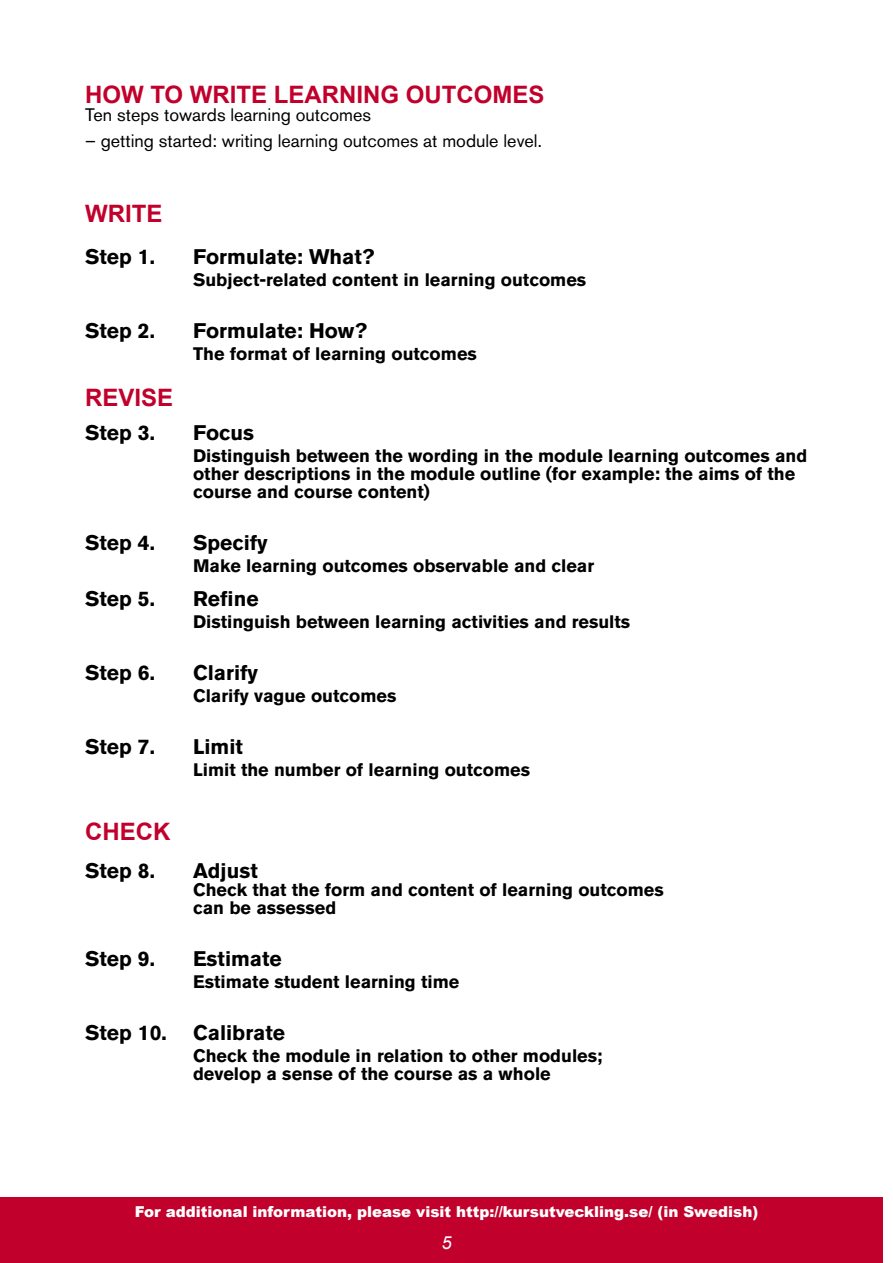
<style>
.page{position:relative;width:893px;height:1263px;background:#fff}
.page>*{position:absolute;margin:0;border:0;box-sizing:border-box;transform-origin:0 0}
.t1{font:700 24px "Arial";color:#c1002b}
.t2{font:700 21px "Akzidenz Grotesk BQ";color:#000}
.t3{font:700 18px/18px "Akzidenz Grotesk BQ";color:#000}
.t4{font:18px "Akzidenz Grotesk BQ";color:#000}
.t5{font:900 15px "Arial";color:#fff}
</style>
<div class="page">
<div style="left:0;top:1197px;width:883px;height:66px;background:#c1002b"></div>
<h1 class="t1" style="left:85px;top:78px;width:461px">HOW TO WRITE LEARNING OUTCOMES</h1>
<p class="t4" style="left:85px;top:104px;width:288px">Ten steps towards learning outcomes</p>
<p class="t4" style="left:85px;top:130px;width:458px">– getting started: writing learning outcomes at module level.</p>
<h1 class="t1" style="left:85px;top:197px;width:79px">WRITE</h1>
<p class="t2" style="left:85px;top:244px;width:71px">Step 1.</p>
<p class="t2" style="left:193px;top:244px;width:183px">Formulate: What?</p>
<p class="t3" style="left:193px;top:271px;width:395px">Subject-related content in learning outcomes</p>
<p class="t2" style="left:85px;top:318px;width:71px">Step 2.</p>
<p class="t2" style="left:193px;top:318px;width:176px">Formulate: How?</p>
<p class="t3" style="left:193px;top:345px;width:285px">The format of learning outcomes</p>
<h1 class="t1" style="left:85px;top:382px;width:90px">REVISE</h1>
<p class="t2" style="left:85px;top:420px;width:71px">Step 3.</p>
<p class="t2" style="left:193px;top:420px;width:63px">Focus</p>
<p class="t3" style="left:193px;top:447px;width:616px">Distinguish between the wording in the module learning outcomes and other descriptions in the module outline (for example: the aims of the course and course content)</p>
<p class="t2" style="left:85px;top:530px;width:71px">Step 4.</p>
<p class="t2" style="left:193px;top:530px;width:76px">Specify</p>
<p class="t3" style="left:193px;top:557px;width:403px">Make learning outcomes observable and clear</p>
<p class="t2" style="left:85px;top:586px;width:71px">Step 5.</p>
<p class="t2" style="left:193px;top:586px;width:67px">Refine</p>
<p class="t3" style="left:193px;top:613px;width:439px">Distinguish between learning activities and results</p>
<p class="t2" style="left:85px;top:660px;width:71px">Step 6.</p>
<p class="t2" style="left:193px;top:660px;width:67px">Clarify</p>
<p class="t3" style="left:193px;top:687px;width:205px">Clarify vague outcomes</p>
<p class="t2" style="left:85px;top:734px;width:71px">Step 7.</p>
<p class="t2" style="left:193px;top:734px;width:51px">Limit</p>
<p class="t3" style="left:193px;top:761px;width:339px">Limit the number of learning outcomes</p>
<h1 class="t1" style="left:85px;top:816px;width:87px">CHECK</h1>
<p class="t2" style="left:85px;top:858px;width:71px">Step 8.</p>
<p class="t2" style="left:193px;top:858px;width:66px">Adjust</p>
<p class="t3" style="left:193px;top:881px;width:472px">Check that the form and content of learning outcomes can be assessed</p>
<p class="t2" style="left:85px;top:946px;width:71px">Step 9.</p>
<p class="t2" style="left:193px;top:946px;width:90px">Estimate</p>
<p class="t3" style="left:193px;top:973px;width:268px">Estimate student learning time</p>
<p class="t2" style="left:85px;top:1020px;width:202px">Step 10. Calibrate</p>
<p class="t3" style="left:193px;top:1047px;width:411px">Check the module in relation to other modules; develop a sense of the course as a whole</p>
<p class="t5" style="left:135px;top:1201px;width:625px">For additional information, please visit http://kursutveckling.se/ (in Swedish)</p>
</div>
